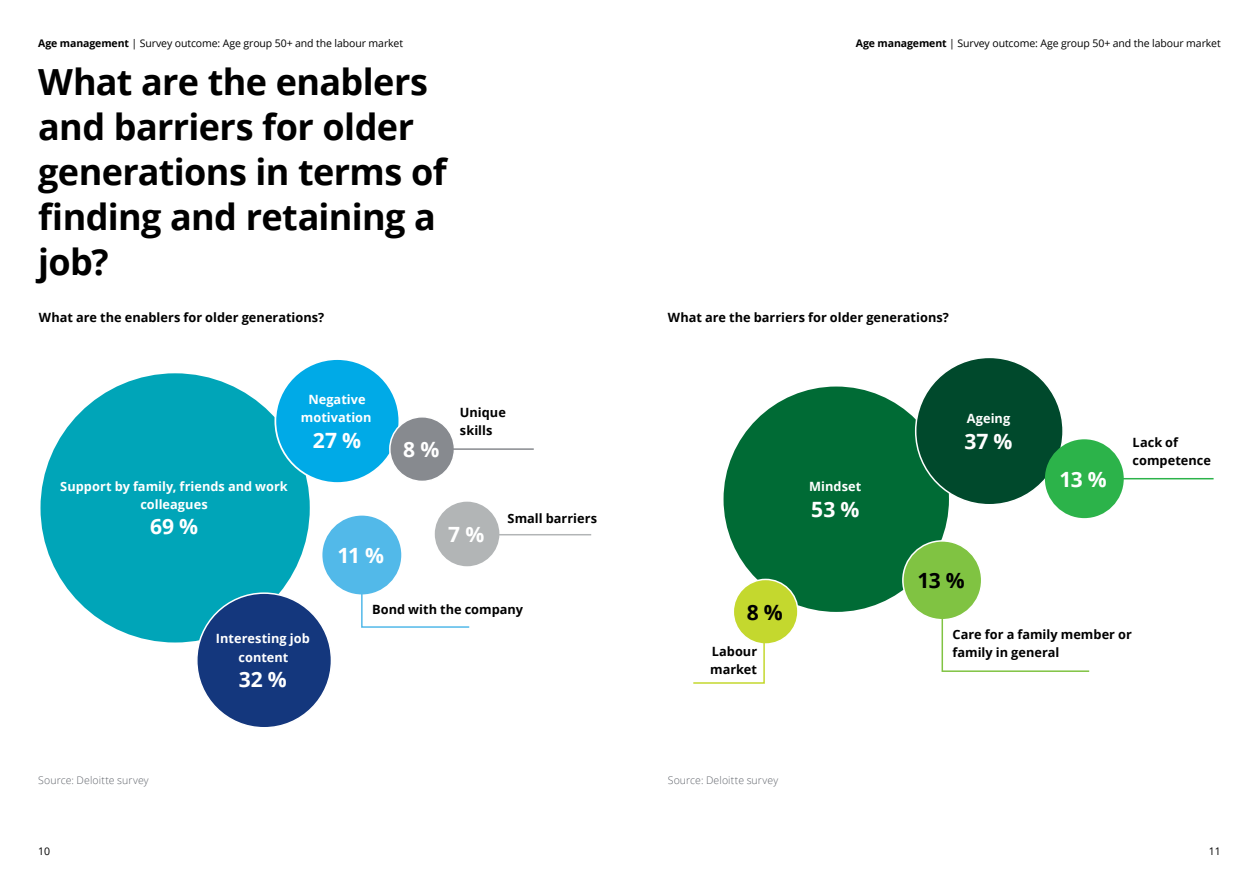
<style>
.page{position:relative;width:1259px;height:893px;background:#fff}
.page>*{position:absolute;margin:0;border:0;box-sizing:border-box;transform-origin:0 0}
.t1{font:700 36px/45px "Open Sans";letter-spacing:-.015em;color:#000}
.t2{font:700 21px "Open Sans";color:#fff}
.t3{font:700 21px "Open Sans";color:#000}
.t4{font:700 12.75px/18px "Open Sans";color:#000}
.t5{font:700 12.75px/18px "Open Sans";color:#fff;text-align:center}
.t6{font:10.5px "Open Sans";letter-spacing:-.01em;color:#000}
.t7{font:300 10.5px "Open Sans";letter-spacing:.01em;color:#5f636a}
.s1{font-weight:700}
</style>
<div class="page">
<div style="left:40px;top:373px;width:270px;height:269px;background:#00a5b8;border-radius:50%"></div>
<div style="left:723px;top:387px;width:226px;height:225px;background:#006b35;border-radius:50%"></div>
<div style="left:197px;top:593px;width:134px;height:135px;background:#14377d;border-radius:50%"></div>
<div style="left:915px;top:357px;width:148px;height:148px;background:#00492c;border-radius:50%"></div>
<div style="left:275px;top:359px;width:124px;height:124px;background:#00aae7;border-radius:50%"></div>
<div style="left:390px;top:417px;width:64px;height:64px;background:#878a8f;border-radius:50%"></div>
<div style="left:389px;top:416px;width:66px;height:66px;border:2px solid #fff;border-radius:50%"></div>
<div style="left:733px;top:579px;width:65px;height:65px;background:#c4d82e;border-radius:50%"></div>
<div style="left:732px;top:579px;width:66px;height:66px;border:2px solid #fff;border-radius:50%"></div>
<div style="left:435px;top:502px;width:64px;height:64px;background:#b2b5b6;border-radius:50%"></div>
<div style="left:322px;top:516px;width:79px;height:78px;background:#52b9e9;border-radius:50%"></div>
<div style="left:1045px;top:439px;width:78px;height:79px;background:#2cb34a;border-radius:50%"></div>
<div style="left:903px;top:541px;width:78px;height:79px;background:#80c342;border-radius:50%"></div>
<div style="left:902px;top:540px;width:80px;height:80px;border:2px solid #fff;border-radius:50%"></div>
<hr style="left:450px;top:448px;width:84px;height:2px;background:#878a8f">
<svg style="left:693px;top:639px;width:72px;height:45px"></svg>
<hr style="left:495px;top:534px;width:96px;height:1px;background:#b2b5b6">
<svg style="left:360px;top:589px;width:110px;height:39px"></svg>
<svg style="left:940px;top:615px;width:150px;height:57px"></svg>
<hr style="left:1122px;top:478px;width:91px;height:1px;background:#2cb34a">
<p class="t6" style="left:38px;top:36px;width:366px"><span class="s1">Age management</span> | Survey outcome: Age group 50+ and the labour market</p>
<p class="t6" style="left:856px;top:36px;width:366px"><span class="s1">Age management</span> | Survey outcome: Age group 50+ and the labour market</p>
<h1 class="t1" style="left:38px;top:59px;width:410px">What are the enablers and barriers for older generations in terms of finding and retaining a job?</h1>
<p class="t4" style="left:39px;top:308px;width:287px">What are the enablers for older generations?</p>
<p class="t4" style="left:668px;top:308px;width:282px">What are the barriers for older generations?</p>
<p class="t5" style="left:60px;top:477px;width:229px">Support by family, friends and work colleagues</p>
<h2 class="t2" style="left:150px;top:512px;width:50px">69 %</h2>
<p class="t5" style="left:301px;top:390px;width:72px">Negative motivation</p>
<h2 class="t2" style="left:313px;top:425px;width:50px">27 %</h2>
<h2 class="t2" style="left:337px;top:541px;width:48px">11 %</h2>
<h2 class="t2" style="left:403px;top:435px;width:38px">8 %</h2>
<p class="t4" style="left:460px;top:403px;width:47px">Unique skills</p>
<h2 class="t2" style="left:448px;top:520px;width:37px">7 %</h2>
<p class="t4" style="left:507px;top:509px;width:91px">Small barriers</p>
<p class="t5" style="left:809px;top:477px;width:54px">Mindset</p>
<h2 class="t2" style="left:811px;top:494px;width:50px">53 %</h2>
<p class="t5" style="left:966px;top:409px;width:45px">Ageing</p>
<h2 class="t2" style="left:964px;top:426px;width:50px">37 %</h2>
<p class="t4" style="left:372px;top:600px;width:152px">Bond with the company</p>
<h2 class="t3" style="left:747px;top:597px;width:38px">8 %</h2>
<h2 class="t3" style="left:917px;top:566px;width:49px">13 %</h2>
<h2 class="t2" style="left:1059px;top:464px;width:49px">13 %</h2>
<p class="t4" style="left:1132px;top:433px;width:80px">Lack of competence</p>
<p class="t5" style="left:216px;top:629px;width:95px;line-height:18.8px">Interesting job content</p>
<h2 class="t2" style="left:239px;top:665px;width:50px">32 %</h2>
<p class="t4" style="left:710px;top:642px;width:48px">Labour market</p>
<p class="t7" style="left:38px;top:772px;width:112px">Source: Deloitte survey</p>
<p class="t7" style="left:668px;top:772px;width:112px">Source: Deloitte survey</p>
<p class="t4" style="left:952px;top:625px;width:181px">Care for a family member or family in general</p>
<p class="t6" style="left:38px;top:844px;width:13px">10</p>
<p class="t6" style="left:1208px;top:844px;width:13px">11</p>
</div>
